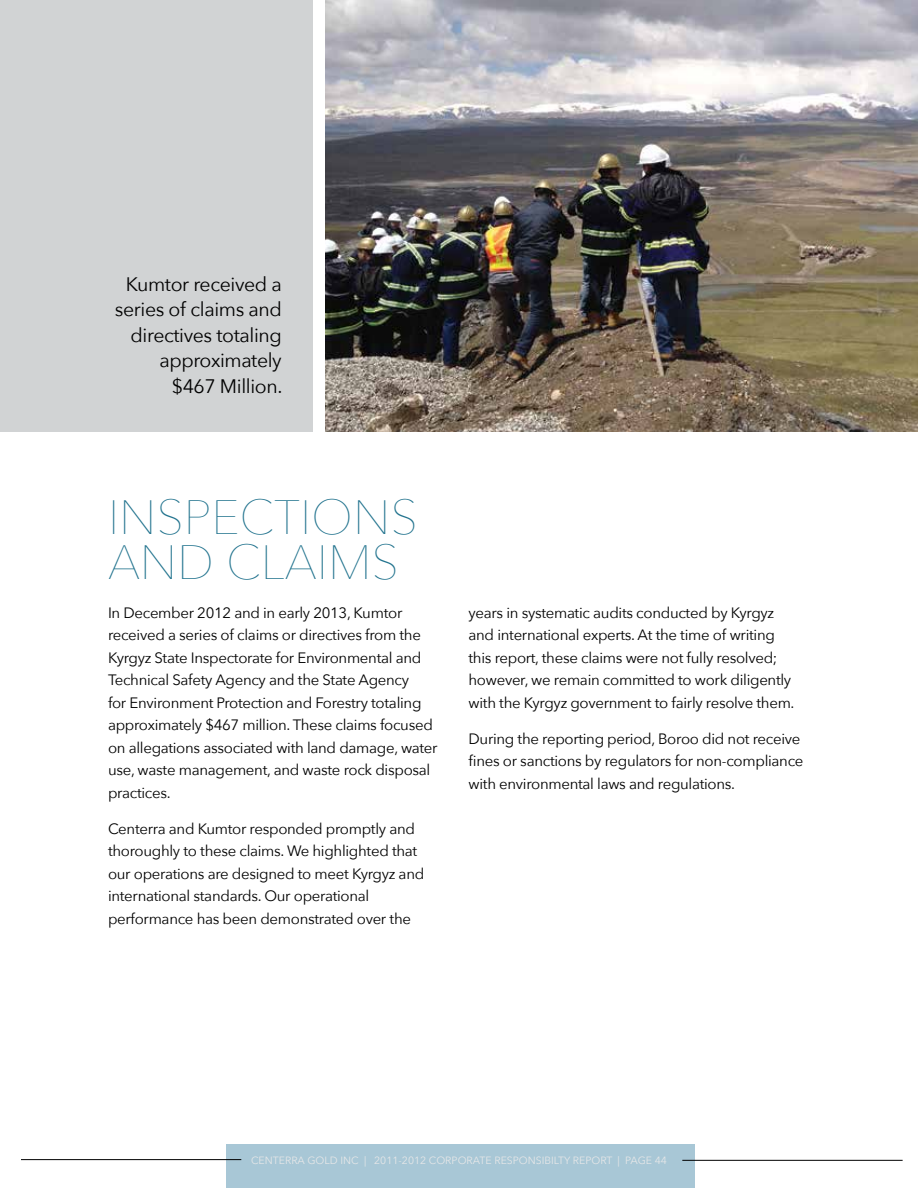
<style>
.page{position:relative;width:918px;height:1188px;background:#fff}
.page>*{position:absolute;margin:0;border:0;box-sizing:border-box;transform-origin:0 0}
.t1{font:200 48px/45px "Avenir Next";color:#20728d}
.t2{font:19.5px/25.5px "Avenir Next";letter-spacing:-.02em;color:#000;text-align:right}
.t3{font:15px/22.5px "Avenir Next";letter-spacing:-.02em;color:#000}
.t4{font:10.5px "Avenir Next";color:#e6e7e8}
</style>
<div class="page">
<div style="left:226px;top:1144px;width:468px;height:44px;background:#a8c7d6"></div>
<hr style="left:21px;top:1159px;width:220px;height:1px;background:#000">
<hr style="left:682px;top:1160px;width:221px;height:1px;background:#000">
<img style="left:325px;top:0;width:593px;height:432px">
<div style="left:0;top:0;width:312px;height:432px;background:#d1d3d4"></div>
<h2 class="t2" style="left:115px;top:271px;width:169px">Kumtor received a series of claims and directives totaling approximately $467 Million.</h2>
<h1 class="t1" style="left:108px;top:495px;width:42px">INSPECTIONS<br>AND</h1>
<h1 class="t1" style="left:226px;top:540px;width:29px">CLAIMS</h1>
<p class="t3" style="left:108px;top:601px;width:331px">In December 2012 and in early 2013, Kumtor received a series of claims or directives from the Kyrgyz State Inspectorate for Environmental and Technical Safety Agency and the State Agency<br>for Environment Protection and Forestry totaling approximately $467 million. These claims focused on allegations associated with land damage, water use, waste management, and waste rock disposal practices.</p>
<p class="t3" style="left:108px;top:817px;width:318px">Centerra and Kumtor responded promptly and thoroughly to these claims. We highlighted that our operations are designed to meet Kyrgyz and international standards. Our operational performance has been demonstrated over the</p>
<p class="t3" style="left:469px;top:601px;width:328px">years in systematic audits conducted by Kyrgyz and international experts. At the time of writing this report, these claims were not fully resolved; however, we remain committed to work diligently with the Kyrgyz government to fairly resolve them.</p>
<p class="t3" style="left:469px;top:727px;width:336px">During the reporting period, Boroo did not receive fines or sanctions by regulators for non-compliance with environmental laws and regulations.</p>
<p class="t4" style="left:251px;top:1154px;width:417px">CENTERRA GOLD INC | 2011-2012 CORPORATE RESPONSIBILTY REPORT | PAGE 44</p>
</div>
